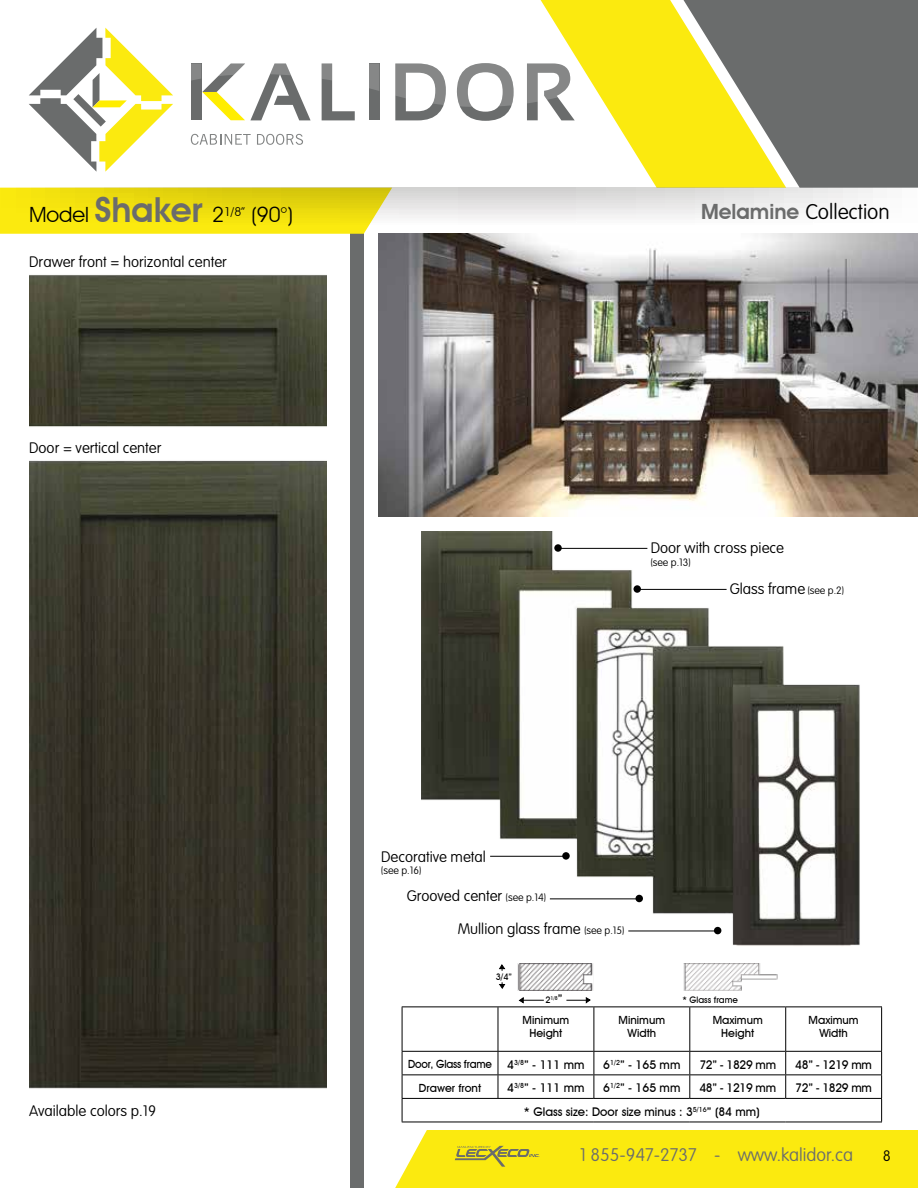
<style>
.page{position:relative;width:918px;height:1188px;background:#fff}
.page>*{position:absolute;margin:0;border:0;box-sizing:border-box;transform-origin:0 0}
.t1{font:21px "Avant Garde IT Cby BT";color:#000}
.t2{font:100 21px "VAG Rounded";color:#000}
.t3{font:100 18px "VAG Rounded";color:#6a6c6c}
.t4{font:100 15px "VAG Rounded";color:#000}
.t5{font:500 12px "Avant Garde IT Cby BT";color:#000}
.t6{font:500 11.25px/13.5px "Avant Garde IT Cby BT";color:#000;text-align:center}
.t7{font:500 11.25px "Avant Garde IT Cby BT";color:#000;scale:.95 1}
.t8{font:100 10.5px "VAG Rounded";color:#000}
.t9{font:500 9px "Avant Garde IT Cby BT";color:#000}
.t10{font:500 5.25px "Avant Garde IT Cby BT";color:#000}
.s1{font-weight:600;font-size:34.5px;color:#6b6c6c}
.s2{font-family:"Avant Garde IT Cby BT";font-weight:600;color:#6b6c6c}
.s3{font-size:10.5px}
.s4{font-size:9px}
</style>
<div class="page">
<div style="left:350px;top:210px;width:14px;height:978px;background:#6a6c6c"></div>
<svg style="left:532px;top:0;width:143px;height:188px;fill:#fbea0f"></svg>
<svg style="left:675px;top:0;width:243px;height:188px;background:#928f5f"></svg>
<svg style="left:0;top:227px;width:368px;height:7px;background:#faea18"></svg>
<svg style="left:0;top:188px;width:873px;height:39px"></svg>
<div style="left:369px;top:64px;width:10px;height:56px;background:#6a6c6c"></div>
<svg style="left:29px;top:28px;width:144px;height:144px"></svg>
<svg style="left:191px;top:134px;width:60px;height:11px"></svg>
<svg style="left:257px;top:134px;width:46px;height:11px"></svg>
<svg style="left:191px;top:64px;width:120px;height:56px"></svg>
<svg style="left:322px;top:64px;width:33px;height:56px"></svg>
<svg style="left:369px;top:64px;width:10px;height:27px"></svg>
<svg style="left:395px;top:64px;width:51px;height:56px"></svg>
<svg style="left:457px;top:63px;width:57px;height:58px"></svg>
<svg style="left:527px;top:64px;width:48px;height:56px"></svg>
<img style="left:422px;top:532px;width:438px;height:414px">
<img style="left:29px;top:275px;width:297px;height:814px">
<img style="left:378px;top:233px;width:540px;height:284px">
<hr style="left:628px;top:931px;width:90px;height:1px;background:#000">
<div style="left:714px;top:927px;width:7px;height:7px;background:#000;border-radius:50%"></div>
<hr style="left:550px;top:898px;width:90px;height:1px;background:#000">
<div style="left:636px;top:895px;width:7px;height:7px;background:#000;border-radius:50%"></div>
<hr style="left:490px;top:856px;width:77px;height:1px;background:#000">
<div style="left:562px;top:852px;width:8px;height:8px;background:#000;border-radius:50%"></div>
<hr style="left:557px;top:548px;width:90px;height:1px;background:#000">
<div style="left:554px;top:544px;width:8px;height:8px;background:#000;border-radius:50%"></div>
<hr style="left:636px;top:589px;width:91px;height:1px;background:#000">
<div style="left:634px;top:585px;width:7px;height:8px;background:#000;border-radius:50%"></div>
<svg style="left:395px;top:990px;width:523px;height:198px"></svg>
<img style="left:499px;top:963px;width:94px;height:27px">
<img style="left:683px;top:963px;width:95px;height:27px">
<h1 class="t1" style="left:29px;top:202px;width:265px">Model <span class="s1">Shaker</span> 2<sup>1/8”</sup> (90°)</h1>
<h1 class="t2" style="left:701px;top:200px;width:190px"><span class="s2">Melamine</span> Collection</h1>
<p class="t4" style="left:29px;top:253px;width:199px">Drawer front = horizontal center</p>
<p class="t4" style="left:29px;top:439px;width:134px">Door = vertical center</p>
<p class="t4" style="left:29px;top:1103px;width:128px">Available colors p.19</p>
<p class="t4" style="left:651px;top:539px;width:135px">Door with cross piece</p>
<p class="t8" style="left:651px;top:556px;width:42px">(see p.13)</p>
<p class="t4" style="left:730px;top:580px;width:116px">Glass frame <span class="s3">(see p.2)</span></p>
<p class="t4" style="left:381px;top:848px;width:106px">Decorative metal</p>
<p class="t8" style="left:381px;top:865px;width:42px">(see p.16)</p>
<p class="t4" style="left:407px;top:888px;width:141px">Grooved center <span class="s3">(see p.14)</span></p>
<p class="t4" style="left:458px;top:920px;width:168px">Mullion glass frame <span class="s3">(see p.15)</span></p>
<p class="t9" style="left:496px;top:971px;width:18px">3/4”</p>
<p class="t5" style="left:558px;top:992px;width:6px">”</p>
<p class="t10" style="left:545px;top:995px;width:14px"><span class="s4">2</span>1/8</p>
<p class="t9" style="left:682px;top:995px;width:57px">* Glass frame</p>
<p class="t6" style="left:523px;top:1013px;width:48px">Minimum<br>Height</p>
<p class="t6" style="left:619px;top:1013px;width:48px">Minimum<br>Width</p>
<p class="t6" style="left:713px;top:1013px;width:52px">Maximum<br>Height</p>
<p class="t6" style="left:809px;top:1013px;width:52px">Maximum<br>Width</p>
<p class="t7" style="left:408px;top:1057px;width:90px">Door, Glass frame</p>
<p class="t5" style="left:507px;top:1057px;width:79px">4<sup>3/8</sup>” - 111 mm</p>
<p class="t5" style="left:603px;top:1057px;width:79px">6<sup>1/2</sup>” - 165 mm</p>
<p class="t5" style="left:699px;top:1057px;width:78px">72” - 1829 mm</p>
<p class="t5" style="left:795px;top:1057px;width:78px">48” - 1219 mm</p>
<p class="t6" style="left:419px;top:1081px;width:64px">Drawer front</p>
<p class="t5" style="left:507px;top:1081px;width:79px">4<sup>3/8</sup>” - 111 mm</p>
<p class="t5" style="left:603px;top:1081px;width:79px">6<sup>1/2</sup>” - 165 mm</p>
<p class="t5" style="left:699px;top:1081px;width:78px">48” - 1219 mm</p>
<p class="t5" style="left:795px;top:1081px;width:78px">72” - 1829 mm</p>
<p class="t5" style="left:524px;top:1104px;width:237px">* Glass size: Door size minus : 3<sup>5/16</sup>” (84 mm)</p>
<p class="t3" style="left:580px;top:1144px;width:275px">1 855-947-2737 - www.kalidor.ca</p>
<p class="t4" style="left:883px;top:1147px;width:10px">8</p>
</div>
